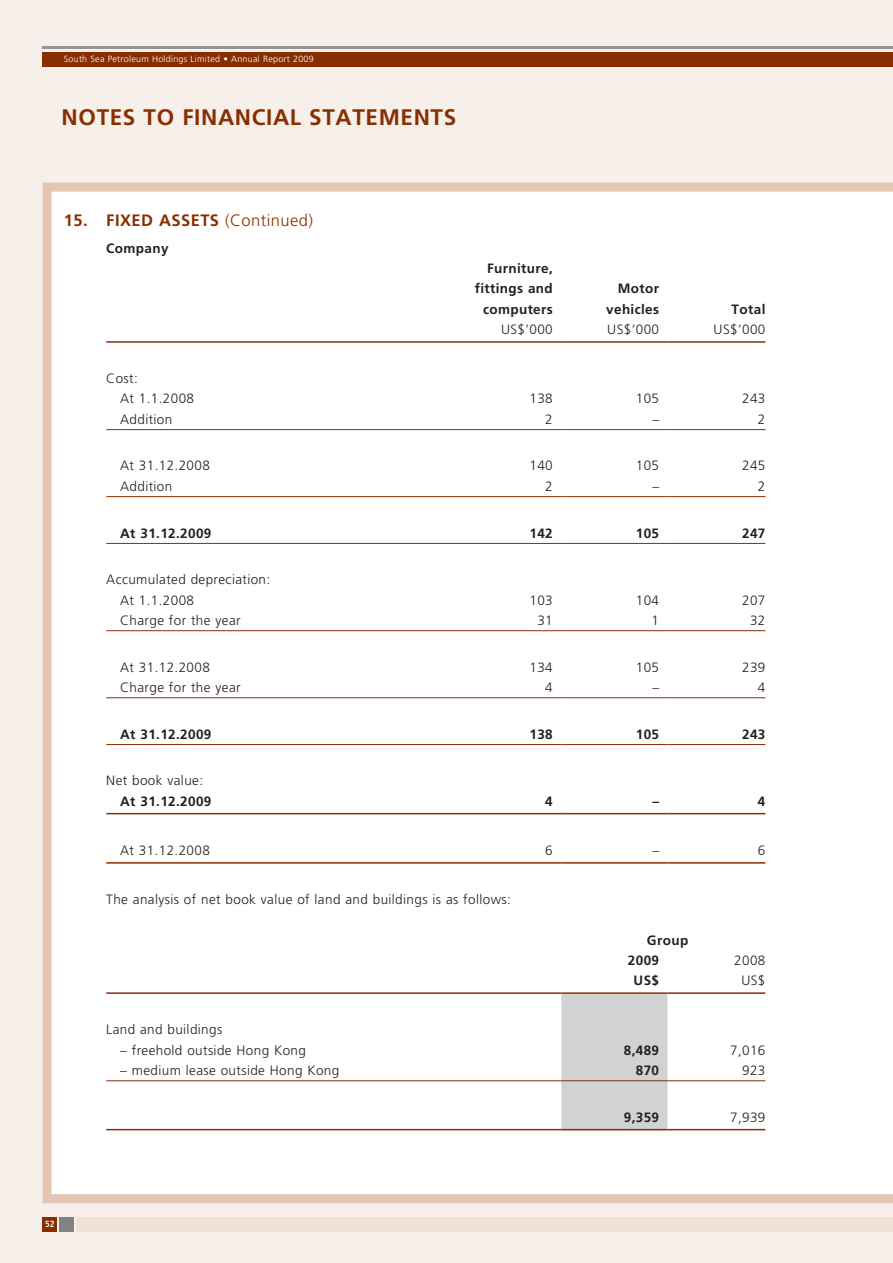
<style>
.page{position:relative;width:893px;height:1263px;background:#f7efe9}
.page>*{position:absolute;margin:0;border:0;box-sizing:border-box;transform-origin:0 0}
.t1{font:700 22.5px "Frutiger LT Std";letter-spacing:.03em;color:#882f01}
.t2{font:700 16.5px "Frutiger LT Std";color:#882f01}
.t3{font:300 16.5px "Frutiger LT Std";letter-spacing:.03em;color:#882f01}
.t4{font:300 13.5px/20.2px "Frutiger LT Std";letter-spacing:.03em;color:#231f20}
.t5{font:700 13.5px/20.2px "Frutiger LT Std";letter-spacing:.03em;color:#231f20;text-align:right}
.t6{font:300 9px "Frutiger LT Std";letter-spacing:.03em;color:#fff}
.t7{font:700 condensed 9px "Frutiger LT Std";color:#fff}
</style>
<div class="page">
<div style="left:43px;top:183px;width:850px;height:1020px;background:#fff"></div>
<div style="left:43px;top:52px;width:850px;height:14px;background:#882f01"></div>
<hr style="left:43px;top:47px;width:850px;height:2px;background:#939598">
<div style="left:77px;top:1217px;width:816px;height:14px;background:#f1e2d6"></div>
<div style="left:43px;top:1217px;width:14px;height:14px;background:#882f01"></div>
<div style="left:60px;top:1217px;width:14px;height:14px;background:#808285"></div>
<hr style="left:106px;top:341px;width:349px;height:2px;background:#882f01">
<hr style="left:455px;top:341px;width:106px;height:2px;background:#882f01">
<hr style="left:561px;top:341px;width:107px;height:2px;background:#882f01">
<hr style="left:668px;top:341px;width:97px;height:2px;background:#882f01">
<hr style="left:106px;top:429px;width:349px;height:1px;background:#882f01">
<hr style="left:455px;top:429px;width:106px;height:1px;background:#882f01">
<hr style="left:561px;top:429px;width:107px;height:1px;background:#882f01">
<hr style="left:668px;top:429px;width:97px;height:1px;background:#882f01">
<hr style="left:106px;top:496px;width:349px;height:1px;background:#882f01">
<hr style="left:455px;top:496px;width:106px;height:1px;background:#882f01">
<hr style="left:561px;top:496px;width:107px;height:1px;background:#882f01">
<hr style="left:668px;top:496px;width:97px;height:1px;background:#882f01">
<hr style="left:106px;top:543px;width:349px;height:1px;background:#882f01">
<hr style="left:455px;top:543px;width:106px;height:1px;background:#882f01">
<hr style="left:561px;top:543px;width:107px;height:1px;background:#882f01">
<hr style="left:668px;top:543px;width:97px;height:1px;background:#882f01">
<hr style="left:106px;top:630px;width:349px;height:1px;background:#882f01">
<hr style="left:455px;top:630px;width:106px;height:1px;background:#882f01">
<hr style="left:561px;top:630px;width:107px;height:1px;background:#882f01">
<hr style="left:668px;top:630px;width:97px;height:1px;background:#882f01">
<hr style="left:106px;top:697px;width:349px;height:1px;background:#882f01">
<hr style="left:455px;top:697px;width:106px;height:1px;background:#882f01">
<hr style="left:561px;top:697px;width:107px;height:1px;background:#882f01">
<hr style="left:668px;top:697px;width:97px;height:1px;background:#882f01">
<hr style="left:106px;top:744px;width:349px;height:1px;background:#882f01">
<hr style="left:455px;top:744px;width:106px;height:1px;background:#882f01">
<hr style="left:561px;top:744px;width:107px;height:1px;background:#882f01">
<hr style="left:668px;top:744px;width:97px;height:1px;background:#882f01">
<hr style="left:106px;top:813px;width:349px;height:1px;background:#882f01">
<hr style="left:455px;top:813px;width:106px;height:1px;background:#882f01">
<hr style="left:561px;top:813px;width:107px;height:1px;background:#882f01">
<hr style="left:668px;top:813px;width:97px;height:1px;background:#882f01">
<hr style="left:106px;top:862px;width:349px;height:2px;background:#882f01">
<hr style="left:455px;top:862px;width:106px;height:2px;background:#882f01">
<hr style="left:561px;top:862px;width:107px;height:2px;background:#882f01">
<hr style="left:668px;top:862px;width:97px;height:2px;background:#882f01">
<div style="left:561px;top:994px;width:107px;height:135px;background:#d1d2d4"></div>
<hr style="left:106px;top:992px;width:455px;height:2px;background:#882f01">
<hr style="left:561px;top:992px;width:107px;height:2px;background:#882f01">
<hr style="left:668px;top:992px;width:97px;height:2px;background:#882f01">
<hr style="left:106px;top:1080px;width:455px;height:1px;background:#882f01">
<hr style="left:561px;top:1080px;width:107px;height:1px;background:#882f01">
<hr style="left:668px;top:1080px;width:97px;height:1px;background:#882f01">
<hr style="left:106px;top:1129px;width:455px;height:1px;background:#882f01">
<hr style="left:561px;top:1129px;width:107px;height:1px;background:#882f01">
<hr style="left:668px;top:1129px;width:97px;height:1px;background:#882f01">
<p class="t6" style="left:64px;top:54px;width:252px">South Sea Petroleum Holdings Limited • Annual Report 2009</p>
<h1 class="t1" style="left:62px;top:104px;width:396px">Notes to Fi nancial Statements</h1>
<p class="t2" style="left:64px;top:211px;width:107px">15. FIXED ASSETS</p>
<p class="t3" style="left:225px;top:211px;width:90px">(Continued)</p>
<p class="t5" style="left:106px;top:238px;width:64px">Company</p>
<p class="t4" style="left:120px;top:369px;width:75px;text-indent:-14px">Cost:<br>At 1.1.2008</p>
<p class="t5" style="left:475px;top:258px;width:80px">Furniture, fittings and computers</p>
<p class="t5" style="left:606px;top:279px;width:54px">M otor vehicles</p>
<p class="t5" style="left:732px;top:299px;width:35px">Total</p>
<p class="t4" style="left:501px;top:319px;width:53px">US$’000</p>
<p class="t4" style="left:607px;top:319px;width:53px">US$’000</p>
<p class="t4" style="left:714px;top:319px;width:53px">US$’000</p>
<p class="t4" style="left:529px;top:389px;width:25px">138</p>
<p class="t4" style="left:636px;top:389px;width:25px">105</p>
<p class="t4" style="left:742px;top:389px;width:25px">243</p>
<p class="t4" style="left:120px;top:409px;width:54px">Addition</p>
<p class="t4" style="left:545px;top:409px;width:9px">2</p>
<p class="t4" style="left:652px;top:409px;width:8px">–</p>
<p class="t4" style="left:758px;top:409px;width:9px">2</p>
<p class="t4" style="left:120px;top:456px;width:91px">At 31.12.2008</p>
<p class="t4" style="left:529px;top:456px;width:25px">140</p>
<p class="t4" style="left:636px;top:456px;width:25px">105</p>
<p class="t4" style="left:742px;top:456px;width:25px">245</p>
<p class="t4" style="left:120px;top:476px;width:54px">Addition</p>
<p class="t4" style="left:545px;top:476px;width:9px">2</p>
<p class="t4" style="left:652px;top:476px;width:8px">–</p>
<p class="t4" style="left:758px;top:476px;width:9px">2</p>
<p class="t5" style="left:106px;top:523px;width:107px">At 31.12.2009</p>
<p class="t5" style="left:529px;top:523px;width:25px">142</p>
<p class="t5" style="left:636px;top:523px;width:25px">105</p>
<p class="t5" style="left:742px;top:523px;width:25px">247</p>
<p class="t4" style="left:120px;top:570px;width:152px;text-indent:-14px">Accumulated depreciation:<br>At 1.1.2008</p>
<p class="t4" style="left:529px;top:590px;width:25px">103</p>
<p class="t4" style="left:636px;top:590px;width:25px">104</p>
<p class="t4" style="left:742px;top:590px;width:25px">207</p>
<p class="t4" style="left:120px;top:610px;width:122px">Charge for the year</p>
<p class="t4" style="left:537px;top:610px;width:17px">31</p>
<p class="t4" style="left:652px;top:610px;width:9px">1</p>
<p class="t4" style="left:750px;top:610px;width:17px">32</p>
<p class="t4" style="left:120px;top:657px;width:91px">At 31.12.2008</p>
<p class="t4" style="left:529px;top:657px;width:25px">134</p>
<p class="t4" style="left:636px;top:657px;width:25px">105</p>
<p class="t4" style="left:742px;top:657px;width:25px">239</p>
<p class="t4" style="left:120px;top:677px;width:122px">Charge for the year</p>
<p class="t4" style="left:545px;top:677px;width:9px">4</p>
<p class="t4" style="left:652px;top:677px;width:8px">–</p>
<p class="t4" style="left:758px;top:677px;width:9px">4</p>
<p class="t5" style="left:106px;top:724px;width:107px">At 31.12.2009</p>
<p class="t5" style="left:529px;top:724px;width:25px">138</p>
<p class="t5" style="left:636px;top:724px;width:25px">105</p>
<p class="t5" style="left:742px;top:724px;width:25px">243</p>
<p class="t4" style="left:106px;top:771px;width:98px">Net book value:</p>
<p class="t5" style="left:106px;top:791px;width:107px">At 31.12.2009</p>
<p class="t5" style="left:545px;top:791px;width:9px">4</p>
<p class="t5" style="left:652px;top:791px;width:8px">–</p>
<p class="t5" style="left:758px;top:791px;width:9px">4</p>
<p class="t4" style="left:120px;top:840px;width:91px">At 31.12.2008</p>
<p class="t4" style="left:545px;top:840px;width:9px">6</p>
<p class="t4" style="left:652px;top:840px;width:8px">–</p>
<p class="t4" style="left:758px;top:840px;width:9px">6</p>
<p class="t4" style="left:106px;top:889px;width:406px">The analysis of net book value of land and buildings is as follows:</p>
<p class="t5" style="left:628px;top:930px;width:62px;text-align:left;text-indent:19px">Group<br>2009</p>
<p class="t4" style="left:734px;top:950px;width:33px">2008</p>
<p class="t5" style="left:634px;top:970px;width:27px">US$</p>
<p class="t4" style="left:741px;top:970px;width:26px">US$</p>
<p class="t4" style="left:106px;top:1020px;width:117px">Land and buildings</p>
<p class="t4" style="left:120px;top:1040px;width:187px">– freehold outside Hong Kong</p>
<p class="t5" style="left:624px;top:1040px;width:37px">8,489</p>
<p class="t4" style="left:730px;top:1040px;width:37px">7,016</p>
<p class="t4" style="left:120px;top:1060px;width:221px">– medium lease outside Hong Kong</p>
<p class="t5" style="left:636px;top:1060px;width:25px">870</p>
<p class="t4" style="left:742px;top:1060px;width:25px">923</p>
<p class="t5" style="left:624px;top:1107px;width:37px">9,359</p>
<p class="t4" style="left:730px;top:1107px;width:37px">7,939</p>
<p class="t7" style="left:45px;top:1218px;width:11px">52</p>
</div>
